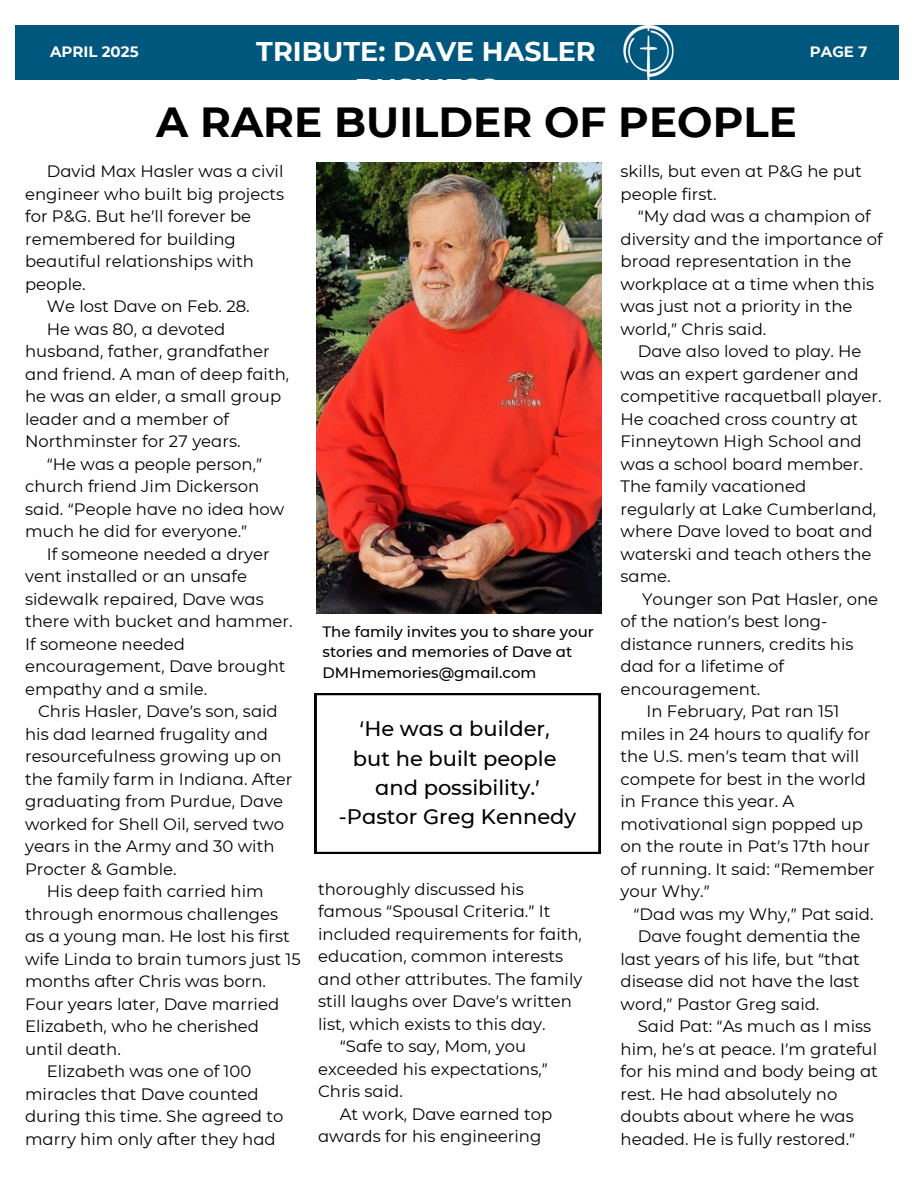
<style>
.page{position:relative;width:918px;height:1188px;background:#fff}
.page>*{position:absolute;margin:0;border:0;box-sizing:border-box;transform-origin:0 0}
.t1{font:700 42px "CMG Sans";color:#000}
.t2{font:700 27px "CMG Sans";color:#fff}
.t3{font:500 21px/29.2px "CMG Sans";color:#000;text-align:center}
.t4{font:16.5px/22.5px "CMG Sans";color:#000}
.t5{font:500 15px/20.2px "CMG Sans";color:#000}
.t6{font:700 15px "CMG Sans";color:#fff}
</style>
<div class="page">
<div style="left:15px;top:25px;width:884px;height:55px;background:#00577d"></div>
<img style="left:623px;top:25px;width:51px;height:55px">
<img style="left:316px;top:162px;width:286px;height:451px">
<svg style="left:315px;top:693px;width:285px;height:161px"></svg>
<h4 class="t6" style="left:50px;top:42px;width:90px">APRIL 2025</h4>
<h4 class="t2" style="left:256px;top:35px;width:341px">TRIBUTE: DAVE HASLER</h4>
<p class="t6" style="left:810px;top:42px;width:59px">PAGE 7</p>
<h4 class="t2" style="left:355px;top:72px;width:144px">BUSINESS</h4>
<h2 class="t1" style="left:156px;top:96px;width:642px">A RARE BUILDER OF PEOPLE</h2>
<h1 class="t4" style="left:25px;top:160px;width:261px;text-indent:22px">David Max Hasler was a civil engineer who built big projects for P&amp;G. But he’ll forever be remembered for building beautiful relationships with people.</h1>
<p class="t4" style="left:47px;top:295px;width:205px">We lost Dave on Feb. 28.</p>
<p class="t4" style="left:25px;top:318px;width:266px;text-indent:22px">He was 80, a devoted husband, father, grandfather and friend. A man of deep faith, he was an elder, a small group leader and a member of<br>Northminster for 27 years.</p>
<p class="t4" style="left:25px;top:453px;width:261px;text-indent:22px">“He was a people person,” church friend Jim Dickerson said. “People have no idea how much he did for everyone.”</p>
<p class="t4" style="left:25px;top:543px;width:269px;text-indent:22px">If someone needed a dryer vent installed or an unsafe sidewalk repaired, Dave was there with bucket and hammer.<br>If someone needed encouragement, Dave brought empathy and a smile.</p>
<p class="t4" style="left:25px;top:700px;width:269px;text-indent:13px">Chris Hasler, Dave’s son, said his dad learned frugality and resourcefulness growing up on the family farm in Indiana. After graduating from Purdue, Dave worked for Shell Oil, served two years in the Army and 30 with<br>Procter &amp; Gamble.</p>
<p class="t4" style="left:25px;top:880px;width:277px;text-indent:22px">His deep faith carried him through enormous challenges as a young man. He lost his first wife Linda to brain tumors just 15 months after Chris was born.<br>Four years later, Dave married<br>Elizabeth, who he cherished until death.</p>
<p class="t4" style="left:25px;top:1060px;width:260px;text-indent:22px">Elizabeth was one of 100 miracles that Dave counted during this time. She agreed to marry him only after they had</p>
<h3 class="t4" style="left:621px;top:160px;width:243px">skills, but even at P&amp;G he put people first.</h3>
<p class="t4" style="left:621px;top:205px;width:264px;text-indent:17px">“My dad was a champion of diversity and the importance of broad representation in the workplace at a time when this was just not a priority in the world,” Chris said.</p>
<p class="t4" style="left:621px;top:340px;width:263px;text-indent:17px">Dave also loved to play. He was an expert gardener and competitive racquetball player.<br>He coached cross country at<br>Finneytown High School and was a school board member.<br>The family vacationed regularly at Lake Cumberland, where Dave loved to boat and waterski and teach others the same.</p>
<p class="t4" style="left:621px;top:588px;width:259px;text-indent:22px">Younger son Pat Hasler, one of the nation’s best long&shy;distance runners, credits his dad for a lifetime of encouragement.</p>
<p class="t4" style="left:621px;top:700px;width:256px;text-indent:26px">In February, Pat ran 151 miles in 24 hours to qualify for the U.S. men’s team that will compete for best in the world in France this year. A motivational sign popped up on the route in Pat’s 17th hour of running. It said: “Remember your Why.”</p>
<p class="t4" style="left:634px;top:903px;width:241px">“Dad was my Why,” Pat said.</p>
<p class="t4" style="left:621px;top:925px;width:242px;text-align:justify;text-indent:17px">Dave fought dementia the last years of his life, but “that disease did not have the last word,” Pastor Greg said.</p>
<p class="t4" style="left:621px;top:1015px;width:259px;text-indent:17px">Said Pat: “As much as I miss him, he’s at peace. I’m grateful for his mind and body being at rest. He had absolutely no doubts about where he was headed. He is fully restored.”</p>
<p class="t5" style="left:323px;top:622px;width:273px">The family invites you to share your stories and memories of Dave at<br>DMHmemories@gmail.com</p>
<p class="t3" style="left:339px;top:714px;width:239px">‘He was a builder,<br>but he built people and possibility.’ -Pastor Greg Kennedy</p>
<p class="t4" style="left:318px;top:878px;width:266px">thoroughly discussed his famous “Spousal Criteria.” It included requirements for faith, education, common interests and other attributes. The family still laughs over Dave’s written list, which exists to this day.</p>
<p class="t4" style="left:318px;top:1035px;width:231px;text-indent:22px">“Safe to say, Mom, you exceeded his expectations,”<br>Chris said.</p>
<h5 class="t4" style="left:318px;top:1103px;width:236px;text-indent:22px">At work, Dave earned top awards for his engineering</h5>
</div>
